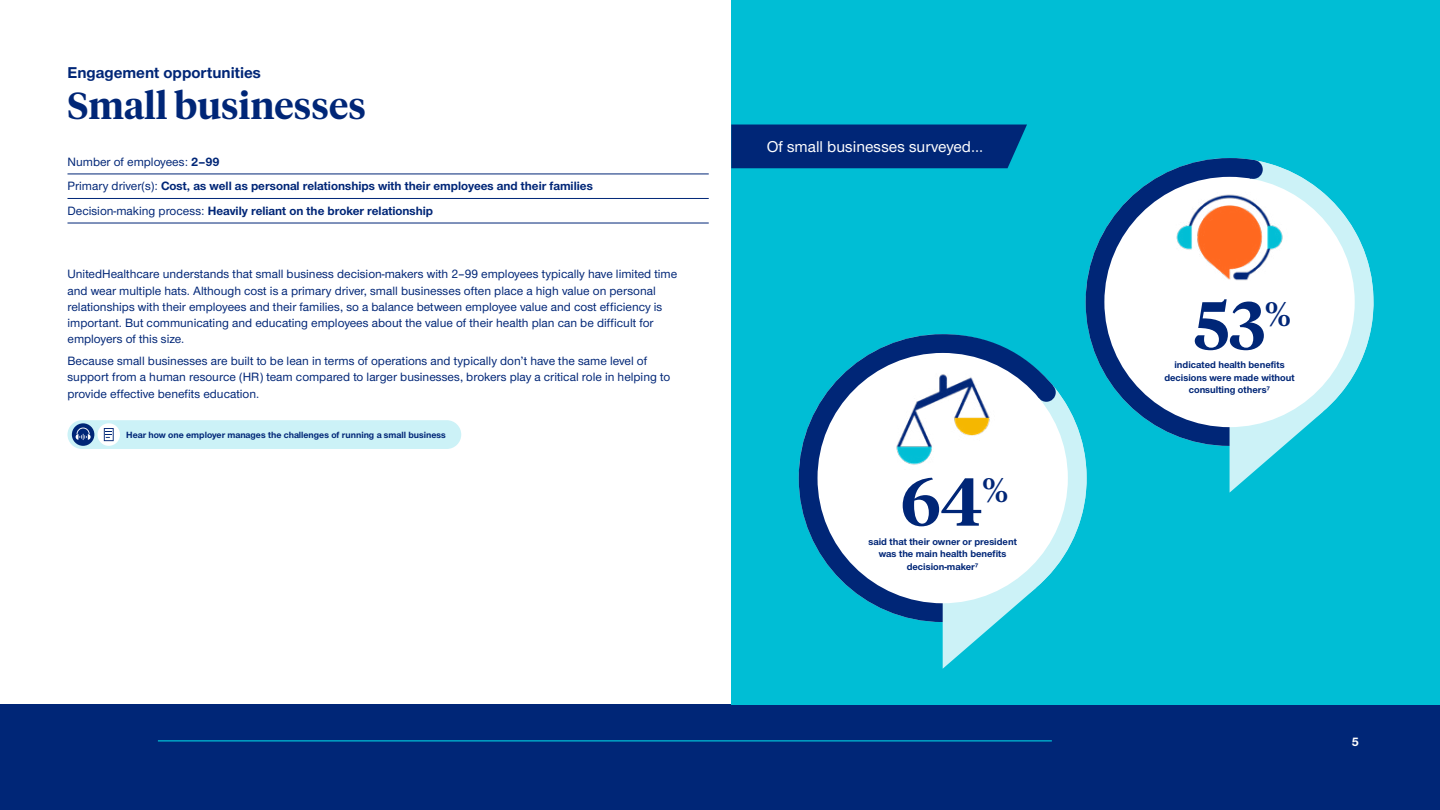
<style>
.page{position:relative;width:1440px;height:810px;background:#fff}
.page>*{position:absolute;margin:0;border:0;box-sizing:border-box;transform-origin:0 0}
.t1{font:600 67.5px "UHC Serif Headline";color:#002677}
.t2{font:600 37.5px "UHC Serif Headline";color:#002677}
.t3{font:500 16.25px "UHC Sans";color:#fff}
.t4{font:700 16.25px "UHC Sans";color:#002677}
.t5{font:500 12.5px/16.2px "UHC Sans";color:#002677}
.t6{font:700 12.5px/24.5px "UHC Sans";color:#002677}
.t7{font:700 12.5px "UHC Sans";color:#fff}
.t8{font:700 10px/12.5px "UHC Sans";color:#002677;text-align:center}
.t9{font:700 9.38px "UHC Sans";color:#002677}
.s1{font-weight:500}
</style>
<div class="page">
<div style="left:0;top:704px;width:1440px;height:106px;background:#002677"></div>
<div style="left:731px;top:0;width:709px;height:704px;background:#00bed5"></div>
<hr style="left:158px;top:740px;width:894px;height:1px;background:#00bed5">
<div style="left:731px;top:125px;width:296px;height:43px;background:#002677"></div>
<hr style="left:68px;top:174px;width:641px;height:1px;background:#002677">
<hr style="left:68px;top:198px;width:641px;height:1px;background:#002677">
<hr style="left:68px;top:223px;width:641px;height:1px;background:#002677">
<svg style="left:1229px;top:446px;width:55px;height:47px"></svg>
<svg style="left:1255px;top:160px;width:119px;height:286px"></svg>
<svg style="left:1086px;top:158px;width:169px;height:288px"></svg>
<div style="left:1104px;top:177px;width:251px;height:250px;background:#fff;border-radius:50%"></div>
<div style="left:1244px;top:160px;width:19px;height:19px;background:#002677;border-radius:50%"></div>
<img style="left:1169px;top:177px;width:121px;height:104px">
<svg style="left:942px;top:334px;width:145px;height:335px"></svg>
<svg style="left:1053px;top:386px;width:51px;height:236px"></svg>
<svg style="left:799px;top:334px;width:254px;height:288px"></svg>
<div style="left:818px;top:353px;width:250px;height:250px;background:#fff;border-radius:50%"></div>
<div style="left:1037px;top:383px;width:19px;height:19px;background:#002677;border-radius:50%"></div>
<img style="left:874px;top:350px;width:137px;height:115px">
<div style="left:68px;top:420px;width:393px;height:29px;background:#ccf2f7;border-radius:14px"></div>
<div style="left:98px;top:423px;width:22px;height:23px;background:#fff;border-radius:50%"></div>
<svg style="left:104px;top:428px;width:10px;height:13px"></svg>
<div style="left:72px;top:423px;width:22px;height:23px;background:#002677;border-radius:50%"></div>
<svg style="left:76px;top:428px;width:15px;height:12px"></svg>
<h3 class="t4" style="left:68px;top:62px;width:195px">Engagement opportunities</h3>
<h2 class="t2" style="left:68px;top:80px;width:300px">Small businesses</h2>
<p class="t6" style="left:68px;top:149px;width:527px"><span class="s1">Number of employees:</span> 2–99<br><span class="s1">Primary driver(s):</span> Cost, as well as personal relationships with their employees and their families<br><span class="s1">Decision-making process:</span> Heavily reliant on the broker relationship</p>
<p class="t5" style="left:68px;top:266px;width:611px">UnitedHealthcare understands that small business decision-makers with 2–99 employees typically have limited time and wear multiple hats. Although cost is a primary driver, small businesses often place a high value on personal relationships with their employees and their families, so a balance between employee value and cost efficiency is important. But communicating and educating employees about the value of their health plan can be difficult for employers of this size.</p>
<p class="t5" style="left:68px;top:352px;width:604px">Because small businesses are built to be lean in terms of operations and typically don’t have the same level of support from a human resource (HR) team compared to larger businesses, brokers play a critical role in helping to provide effective benefits education.</p>
<p class="t9" style="left:126px;top:428px;width:321px">Hear how one employer manages the challenges of running a small business</p>
<h3 class="t3" style="left:767px;top:135px;width:218px">Of small businesses surveyed...</h3>
<h1 class="t1" style="left:901px;top:455px;width:109px">64<sup>%</sup></h1>
<p class="t8" style="left:868px;top:535px;width:150px">said that their owner or president was the main health benefits decision-maker⁷</p>
<h1 class="t1" style="left:1194px;top:279px;width:99px">53<sup>%</sup></h1>
<p class="t8" style="left:1164px;top:358px;width:132px">indicated health benefits decisions were made without consulting others⁷</p>
<p class="t7" style="left:1352px;top:733px;width:9px">5</p>
</div>
